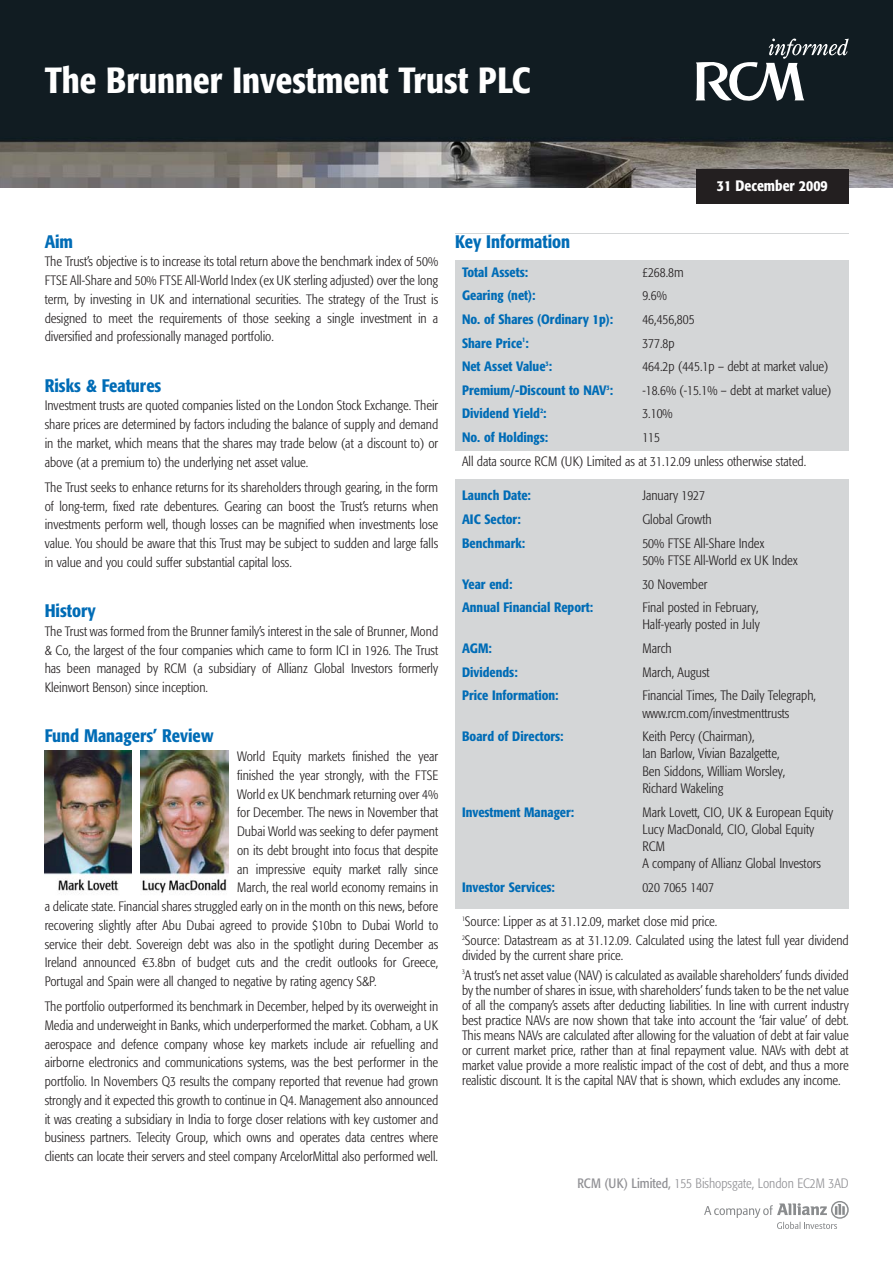
<style>
.page{position:relative;width:893px;height:1263px;background:#fff}
.page>*{position:absolute;margin:0;border:0;box-sizing:border-box;transform-origin:0 0}
.t1{font:500 condensed 36px "Formata";color:#fff}
.t2{font:500 condensed 18px "Formata";color:#006cb6}
.t3{font:500 condensed 15px "Formata";color:#fff}
.t4{font:300 condensed 13.5px/18.8px "Formata";color:#231f20}
.t5{font:500 condensed 13.5px "Formata";color:#006cb6}
.t6{font:300 condensed 13.5px "Formata";color:#919195}
.s1{font-weight:400}
</style>
<div class="page">
<img style="left:0;top:0;width:892px;height:187px">
<div style="left:696px;top:170px;width:152px;height:34px;background:#231f20"></div>
<img style="left:141px;top:751px;width:87px;height:142px">
<img style="left:45px;top:751px;width:87px;height:143px">
<div style="left:455px;top:234px;width:393px;height:1029px;background:#d4d6d7"></div>
<div style="left:455px;top:910px;width:393px;height:353px;background:#fff"></div>
<div style="left:455px;top:451px;width:393px;height:28px;background:#fff"></div>
<div style="left:455px;top:234px;width:393px;height:25px;background:#fff"></div>
<svg style="left:695px;top:39px;width:153px;height:62px"></svg>
<svg style="left:704px;top:1201px;width:144px;height:28px"></svg>
<h1 class="t1" style="left:45px;top:66px;width:487px">The Brunner Investment Trust PLC</h1>
<p class="t3" style="left:717px;top:179px;width:112px">31 December 2009</p>
<h2 class="t2" style="left:45px;top:234px;width:30px">Aim</h2>
<p class="t4" style="left:45px;top:253px;width:395px;text-align:justify">The Trust’s objective is to increase its total return above the benchmark index of 50% FTSE All-Share and 50% FTSE All-World Index (ex UK sterling adjusted) over the long term, by investing in UK and international securities. The strategy of the Trust is designed to meet the requirements of those seeking a single investment in a diversified and professionally managed portfolio.</p>
<h2 class="t2" style="left:45px;top:378px;width:118px">Risks &amp; Features</h2>
<p class="t4" style="left:45px;top:397px;width:395px;text-align:justify">Investment trusts are quoted companies listed on the London Stock Exchange. Their share prices are determined by factors including the balance of supply and demand in the market, which means that the shares may trade below (at a discount to) or above (at a premium to) the underlying net asset value.</p>
<p class="t4" style="left:45px;top:479px;width:395px;text-align:justify">The Trust seeks to enhance returns for its shareholders through gearing, in the form of long-term, fixed rate debentures. Gearing can boost the Trust’s returns when investments perform well, though losses can be magnified when investments lose value. You should be aware that this Trust may be subject to sudden and large falls in value and you could suffer substantial capital loss.</p>
<h2 class="t2" style="left:45px;top:603px;width:53px">History</h2>
<p class="t4" style="left:45px;top:623px;width:395px;text-align:justify">The Trust was formed from the Brunner family’s interest in the sale of Brunner, Mond &amp; Co, the largest of the four companies which came to form ICI in 1926. The Trust has been managed by RCM (a subsidiary of Allianz Global Investors formerly Kleinwort Benson) since inception.</p>
<h2 class="t2" style="left:45px;top:729px;width:170px">Fund Managers’ Review</h2>
<p class="t4" style="left:237px;top:748px;width:202px">World Equity markets finished the year</p>
<p class="t4" style="left:237px;top:767px;width:202px">finished the year strongly, with the FTSE</p>
<p class="t4" style="left:237px;top:785px;width:202px">World ex UK benchmark returning over 4%</p>
<p class="t4" style="left:237px;top:804px;width:202px">for December. The news in November that</p>
<p class="t4" style="left:237px;top:823px;width:202px">Dubai World was seeking to defer payment</p>
<p class="t4" style="left:237px;top:842px;width:202px">on its debt brought into focus that despite</p>
<p class="t4" style="left:237px;top:860px;width:202px">an impressive equity market rally since</p>
<p class="t4" style="left:237px;top:879px;width:202px">March, the real world economy remains in</p>
<p class="t4" style="left:45px;top:898px;width:395px">a delicate state. Financial shares struggled early on in the month on this news, before</p>
<p class="t4" style="left:45px;top:917px;width:395px">recovering slightly after Abu Dubai agreed to provide $10bn to Dubai World to</p>
<p class="t4" style="left:45px;top:935px;width:395px">service their debt. Sovereign debt was also in the spotlight during December as</p>
<p class="t4" style="left:45px;top:954px;width:395px">Ireland announced €3.8bn of budget cuts and the credit outlooks for Greece,</p>
<p class="t4" style="left:45px;top:973px;width:333px">Portugal and Spain were all changed to negative by rating agency S&amp;P.</p>
<p class="t4" style="left:45px;top:998px;width:395px;text-align:justify">The portfolio outperformed its benchmark in December, helped by its overweight in Media and underweight in Banks, which underperformed the market. Cobham, a UK aerospace and defence company whose key markets include air refuelling and airborne electronics and communications systems, was the best performer in the portfolio. In Novembers Q3 results the company reported that revenue had grown strongly and it expected this growth to continue in Q4. Management also announced it was creating a subsidiary in India to forge closer relations with key customer and business partners. Telecity Group, which owns and operates data centres where clients can locate their servers and steel company ArcelorMittal also performed well.</p>
<h2 class="t2" style="left:455px;top:234px;width:116px">Key Information</h2>
<p class="t5" style="left:462px;top:266px;width:68px">Total Assets:</p>
<p class="t4" style="left:642px;top:263px;width:43px">£268.8m</p>
<p class="t5" style="left:462px;top:290px;width:75px">Gearing (net):</p>
<p class="t4" style="left:642px;top:287px;width:26px">9.6%</p>
<p class="t5" style="left:462px;top:314px;width:153px">No. of Shares (Ordinary 1p):</p>
<p class="t4" style="left:642px;top:311px;width:54px">46,456,805</p>
<p class="t5" style="left:462px;top:337px;width:68px">Share Price<sup>1</sup>:</p>
<p class="t4" style="left:642px;top:334px;width:34px">377.8p</p>
<p class="t5" style="left:462px;top:361px;width:92px">Net Asset Value<sup>3</sup>:</p>
<p class="t4" style="left:642px;top:358px;width:187px">464.2p (445.1p – debt at market value)</p>
<p class="t5" style="left:462px;top:384px;width:152px">Premium/-Discount to NAV<sup>3</sup>:</p>
<p class="t4" style="left:642px;top:382px;width:190px">-18.6% (-15.1% – debt at market value)</p>
<p class="t5" style="left:462px;top:408px;width:86px">Dividend Yield<sup>2</sup>:</p>
<p class="t4" style="left:642px;top:405px;width:32px">3.10%</p>
<p class="t5" style="left:462px;top:432px;width:88px">No. of Holdings:</p>
<p class="t4" style="left:642px;top:429px;width:19px">115</p>
<p class="t4" style="left:462px;top:453px;width:346px">All data source RCM (UK) Limited as at 31.12.09 unless otherwise stated.</p>
<p class="t5" style="left:462px;top:490px;width:70px">Launch Date:</p>
<p class="t4" style="left:642px;top:487px;width:64px">January 1927</p>
<p class="t5" style="left:462px;top:514px;width:60px">AIC Sector:</p>
<p class="t4" style="left:642px;top:511px;width:71px">Global Growth</p>
<p class="t5" style="left:462px;top:537px;width:65px">Benchmark:</p>
<p class="t4" style="left:642px;top:535px;width:157px;line-height:17.2px">50% FTSE All-Share Index<br>50% FTSE All-World ex UK Index</p>
<p class="t5" style="left:462px;top:578px;width:52px">Year end:</p>
<p class="t4" style="left:642px;top:575px;width:66px">30 November</p>
<p class="t5" style="left:462px;top:602px;width:133px">Annual Financial Report:</p>
<p class="t4" style="left:642px;top:600px;width:119px;line-height:17.2px">Final posted in February,<br>Half-yearly posted in July</p>
<p class="t5" style="left:462px;top:643px;width:31px">AGM:</p>
<p class="t4" style="left:642px;top:640px;width:31px">March</p>
<p class="t5" style="left:462px;top:666px;width:57px">Dividends:</p>
<p class="t4" style="left:642px;top:664px;width:69px">March, August</p>
<p class="t5" style="left:462px;top:690px;width:98px">Price Information:</p>
<p class="t4" style="left:642px;top:688px;width:175px;line-height:17.2px">Financial Times, The Daily Telegraph, www.rcm.com/investmenttrusts</p>
<p class="t5" style="left:462px;top:731px;width:103px">Board of Directors:</p>
<p class="t4" style="left:642px;top:729px;width:144px;line-height:17.2px">Keith Percy (Chairman),<br>Ian Barlow, Vivian Bazalgette,<br>Ben Siddons, William Worsley,<br>Richard Wakeling</p>
<p class="t5" style="left:462px;top:806px;width:114px">Investment Manager:</p>
<p class="t4" style="left:642px;top:804px;width:192px;line-height:17.2px">Mark Lovett, CIO, UK &amp; European Equity<br>Lucy MacDonald, CIO, Global Equity<br>RCM<br>A company of Allianz Global Investors</p>
<p class="t5" style="left:462px;top:882px;width:94px">Investor Services:</p>
<p class="t4" style="left:642px;top:879px;width:73px">020 7065 1407</p>
<p class="t4" style="left:462px;top:913px;width:388px;line-height:19.2px"><sup>1</sup>Source: Lipper as at 31.12.09, market close mid price.<br><sup>2</sup>Source: Datastream as at 31.12.09. Calculated using the latest full year dividend</p>
<p class="t4" style="left:462px;top:947px;width:388px;line-height:19.2px">divided by the current share price.<br><sup>3</sup>A trust’s net asset value (NAV) is calculated as available shareholders’ funds divided</p>
<p class="t4" style="left:462px;top:983px;width:388px;line-height:15px;text-align:justify">by the number of shares in issue, with shareholders’ funds taken to be the net value of all the company’s assets after deducting liabilities. In line with current industry best practice NAVs are now shown that take into account the ‘fair value’ of debt.<br>This means NAVs are calculated after allowing for the valuation of debt at fair value or current market price, rather than at final repayment value. NAVs with debt at market value provide a more realistic impact of the cost of debt, and thus a more realistic discount. It is the capital NAV that is shown, which excludes any income.</p>
<p class="t6" style="left:577px;top:1178px;width:273px"><span class="s1">RCM (UK) Limited,</span> 155 Bishopsgate, London EC2M 3AD</p>
</div>
